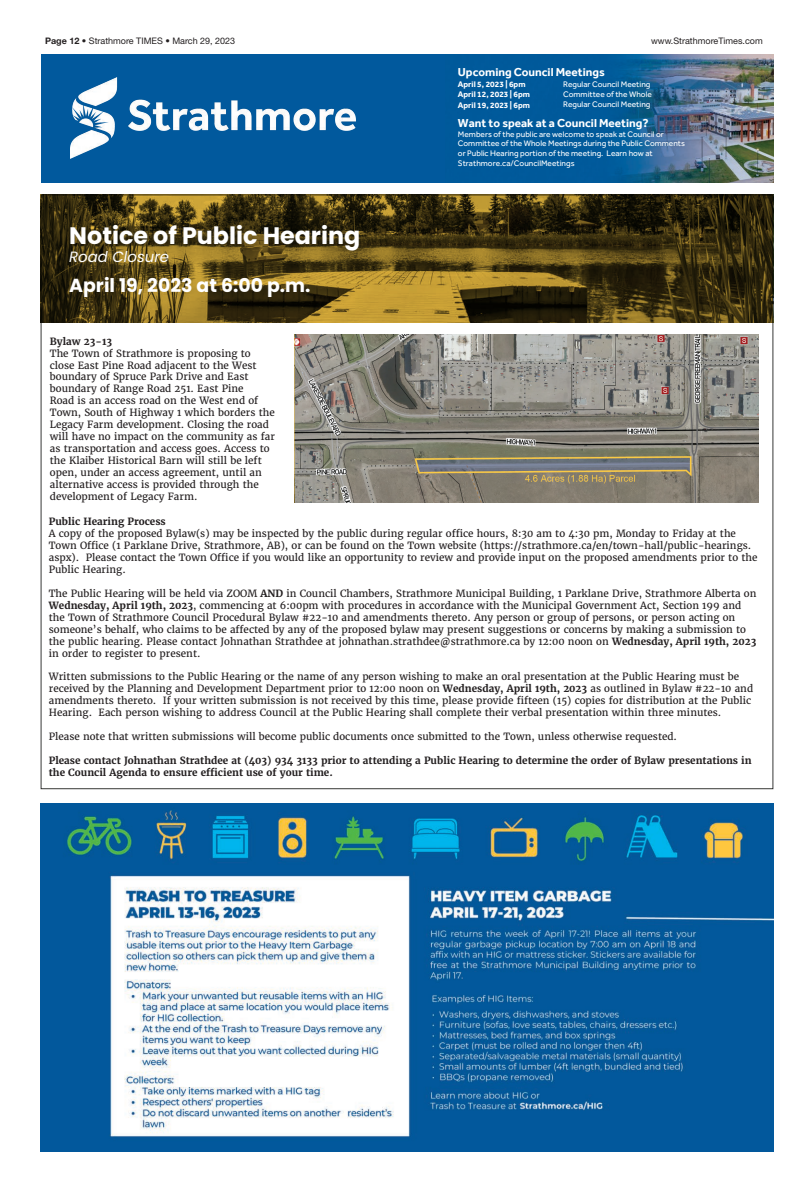
<style>
.page{position:relative;width:810px;height:1188px;background:#fff}
.page>*{position:absolute;margin:0;border:0;box-sizing:border-box;transform-origin:0 0}
.t1{font:700 23.8px "Poppins";color:#fff}
.t2{font:700 18.9px "Poppins";color:#fff}
.t3{font:italic 14.9px "Poppins";color:#fff}
.t4{font:700 11.8px "Effra";color:#fff}
.t5{font:9.9px/11.9px "Merriweather";color:#231f20}
.t6{font:700 9.9px/11.9px "Merriweather";color:#231f20}
.t7{font:9px "Helvetica Neue LT Std";color:#231f20}
.t8{font:8.3px/9.7px "Effra";color:#fff}
.t9{font:700 8.3px/10.4px "Effra";color:#fff}
.s1{font-weight:700}
</style>
<div class="page">
<img style="left:445px;top:54px;width:328px;height:128px">
<div style="left:41px;top:54px;width:404px;height:128px;background:#01599d"></div>
<img style="left:70px;top:78px;width:286px;height:81px">
<svg style="left:43px;top:196px;width:728px;height:127px;background:#514115"></svg>
<img style="left:294px;top:334px;width:464px;height:169px">
<img style="left:41px;top:803px;width:732px;height:349px">
<p class="t7" style="left:45px;top:36px;width:192px"><span class="s1">Page 12</span> • Strathmore TIMES • March 29, 2023</p>
<p class="t7" style="left:651px;top:36px;width:113px">www.StrathmoreTimes.com</p>
<p class="t4" style="left:458px;top:65px;width:148px">Upcoming Council Meetings</p>
<p class="t9" style="left:458px;top:79px;width:74px">April 5, 2023 | 6pm<br>April 12, 2023 | 6pm<br>April 19, 2023 | 6pm</p>
<p class="t8" style="left:563px;top:79px;width:90px;line-height:10.4px">Regular Council Meeting<br>Committee of the Whole<br>Regular Council Meeting</p>
<h1 class="t1" style="left:69px;top:222px;width:293px">Notice of Public Hearing</h1>
<h3 class="t3" style="left:69px;top:248px;width:101px">Road Closure</h3>
<h2 class="t2" style="left:69px;top:275px;width:243px">April 19, 2023 at 6:00 p.m.</h2>
<p class="t4" style="left:458px;top:116px;width:192px">Want to speak at a Council Meeting?</p>
<p class="t8" style="left:458px;top:129px;width:229px">Members of the public are welcome to speak at Council or Committee of the Whole Meetings during the Public Comments or Public Hearing portion of the meeting. Learn how at Strathmore.ca/CouncilMeetings</p>
<p class="t6" style="left:50px;top:335px;width:64px">Bylaw 23-13</p>
<p class="t5" style="left:50px;top:347px;width:227px">The Town of Strathmore is proposing to close East Pine Road adjacent to the West boundary of Spruce Park Drive and East boundary of Range Road 251. East Pine<br>Road is an access road on the West end of Town, South of Highway 1 which borders the Legacy Farm development. Closing the road will have no impact on the community as far as transportation and access goes. Access to the Klaiber Historical Barn will still be left open, under an access agreement, until an alternative access is provided through the development of Legacy Farm.</p>
<p class="t6" style="left:49px;top:516px;width:119px">Public Hearing Process</p>
<p class="t5" style="left:49px;top:528px;width:710px">A copy of the proposed Bylaw(s) may be inspected by the public during regular office hours, 8:30 am to 4:30 pm, Monday to Friday at the Town Office (1 Parklane Drive, Strathmore, AB), or can be found on the Town website (https://strathmore.ca/en/town-hall/public-hearings. aspx). Please contact the Town Office if you would like an opportunity to review and provide input on the proposed amendments prior to the Public Hearing.</p>
<p class="t5" style="left:49px;top:587px;width:709px">The Public Hearing will be held via ZOOM <span class="s1">AND</span> in Council Chambers, Strathmore Municipal Building, 1 Parklane Drive, Strathmore Alberta on <span class="s1">Wednesday, April 19th, 2023</span>, commencing at 6:00pm with procedures in accordance with the Municipal Government Act, Section 199 and the Town of Strathmore Council Procedural Bylaw #22-10 and amendments thereto. Any person or group of persons, or person acting on someone’s behalf, who claims to be affected by any of the proposed bylaw may present suggestions or concerns by making a submission to the public hearing. Please contact Johnathan Strathdee at johnathan.strathdee@strathmore.ca by 12:00 noon on <span class="s1">Wednesday, April 19th, 2023 </span>in order to register to present.</p>
<p class="t5" style="left:49px;top:671px;width:706px">Written submissions to the Public Hearing or the name of any person wishing to make an oral presentation at the Public Hearing must be received by the Planning and Development Department prior to 12:00 noon on <span class="s1">Wednesday, April 19th, 2023</span> as outlined in Bylaw #22-10 and amendments thereto. If your written submission is not received by this time, please provide fifteen (15) copies for distribution at the Public Hearing. Each person wishing to address Council at the Public Hearing shall complete their verbal presentation within three minutes.</p>
<p class="t5" style="left:49px;top:730px;width:630px">Please note that written submissions will become public documents once submitted to the Town, unless otherwise requested.</p>
<p class="t6" style="left:49px;top:754px;width:704px">Please contact Johnathan Strathdee at (403) 934 3133 prior to attending a Public Hearing to determine the order of Bylaw presentations in the Council Agenda to ensure efficient use of your time.</p>
</div>
